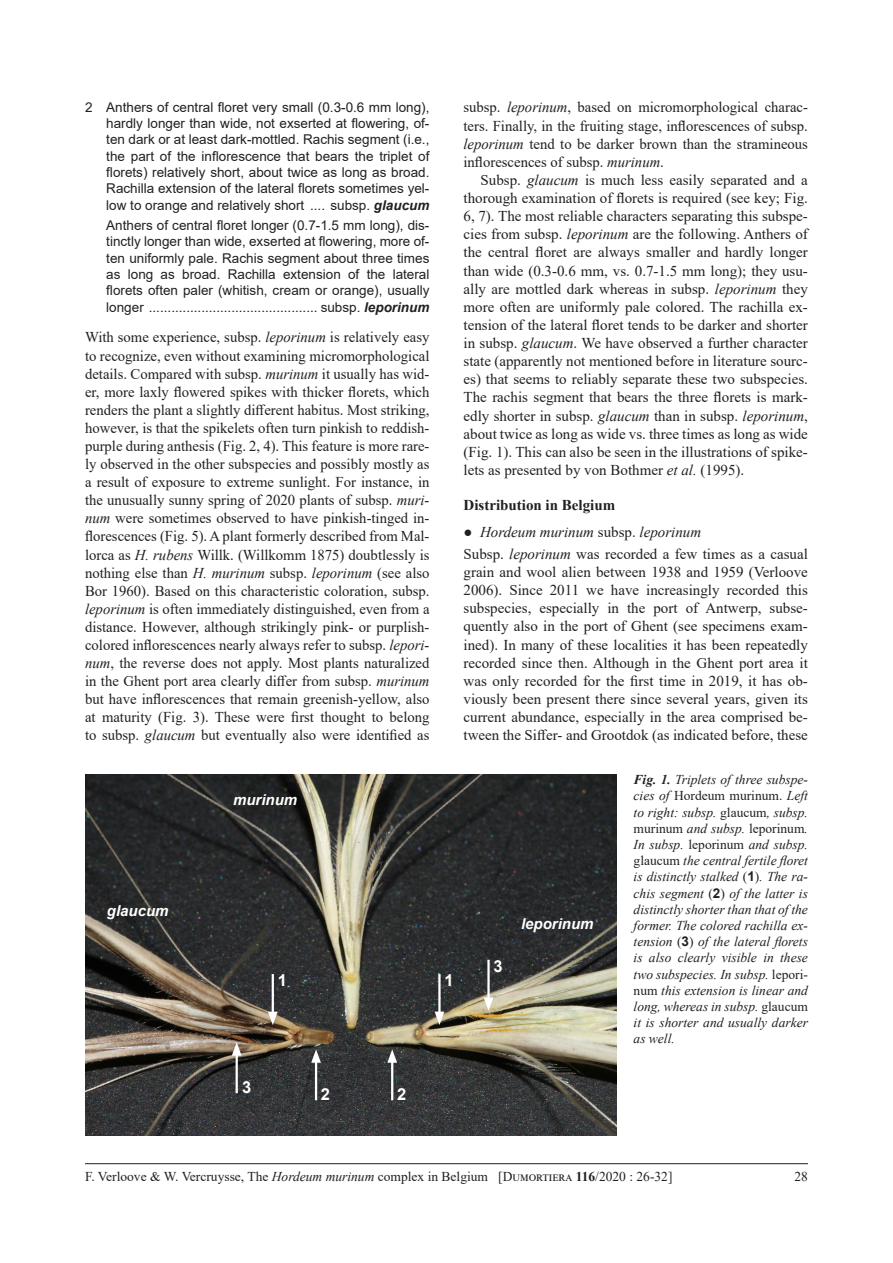
<style>
.page{position:relative;width:893px;height:1263px;background:#fff}
.page>*{position:absolute;margin:0;border:0;box-sizing:border-box;transform-origin:0 0}
.t1{font:700 16.5px "Arial";color:#fff}
.t2{font:15px/18.1px "Times New Roman";color:#231f20;text-align:justify}
.t3{font:italic 15px "Times New Roman";color:#231f20}
.t4{font:italic 700 15px "Arial";color:#fff}
.t5{font:700 15px "Times New Roman";color:#231f20}
.t6{font:13.5px/16.4px "Arial";color:#231f20;text-align:justify}
.t7{font:italic 13.5px/16.2px "Times New Roman";color:#231f20;text-align:justify}
.t8{font:13.5px "Times New Roman";color:#231f20}
.s1{font-weight:700;font-style:italic}
.s2{font-style:italic}
.s3{font-style:normal}
.s4{font-weight:700}
.s5{font-family:"Arial";font-weight:700;font-style:normal}
</style>
<div class="page">
<hr style="left:85px;top:1163px;width:723px;height:1px;background:#231f20">
<img style="left:85px;top:775px;width:532px;height:360px">
<hr style="left:236px;top:1051px;width:2px;height:42px;background:#fff">
<svg style="left:232px;top:1042px;width:10px;height:14px"></svg>
<hr style="left:272px;top:974px;width:2px;height:42px;background:#fff">
<svg style="left:268px;top:1011px;width:10px;height:14px"></svg>
<hr style="left:438px;top:974px;width:3px;height:42px;background:#fff">
<svg style="left:435px;top:1011px;width:9px;height:14px"></svg>
<hr style="left:391px;top:1058px;width:2px;height:42px;background:#fff">
<svg style="left:387px;top:1049px;width:10px;height:14px"></svg>
<hr style="left:315px;top:1058px;width:2px;height:42px;background:#fff">
<svg style="left:311px;top:1049px;width:10px;height:14px"></svg>
<hr style="left:487px;top:960px;width:3px;height:41px;background:#fff">
<svg style="left:484px;top:997px;width:9px;height:14px"></svg>
<p class="t6" style="left:106px;top:99px;width:325px;text-indent:-21px">2 Anthers of central floret very small (0.3-0.6 mm long), hardly longer than wide, not exserted at flowering, of&shy;ten dark or at least dark-mottled. Rachis segment (i.e., the part of the inflorescence that bears the triplet of florets) relatively short, about twice as long as broad.<br>Rachilla extension of the lateral florets sometimes yel&shy;low to orange and relatively short .... subsp. <span class="s1">glaucum</span></p>
<p class="t6" style="left:106px;top:217px;width:325px">Anthers of central floret longer (0.7-1.5 mm long), dis&shy;tinctly longer than wide, exserted at flowering, more of&shy;ten uniformly pale. Rachis segment about three times as long as broad. Rachilla extension of the lateral florets often paler (whitish, cream or orange), usually longer ............................................. subsp. <span class="s1">leporinum</span></p>
<p class="t2" style="left:85px;top:328px;width:346px">With some experience, subsp. <span class="s2">leporinum</span> is relatively easy to recognize, even without examining micromorphological details. Compared with subsp. <span class="s2">murinum</span> it usually has wid&shy;er, more laxly flowered spikes with thicker florets, which renders the plant a slightly different habitus. Most striking, however, is that the spikelets often turn pinkish to reddish&shy;purple during anthesis (Fig. 2, 4). This feature is more rare&shy;ly observed in the other subspecies and possibly mostly as a result of exposure to extreme sunlight. For instance, in the unusually sunny spring of 2020 plants of subsp. <span class="s2">muri&shy;num</span> were sometimes observed to have pinkish-tinged in&shy;florescences (Fig. 5). A plant formerly described from Mal&shy;lorca as <span class="s2">H. rubens</span> Willk. (Willkomm 1875) doubtlessly is nothing else than <span class="s2">H. murinum</span> subsp. <span class="s2">leporinum</span> (see also Bor 1960). Based on this characteristic coloration, subsp. <span class="s2">leporinum</span> is often immediately distinguished, even from a distance. However, although strikingly pink- or purplish&shy;colored inflorescences nearly always refer to subsp. <span class="s2">lepori&shy;num</span>, the reverse does not apply. Most plants naturalized in the Ghent port area clearly differ from subsp. <span class="s2">murinum </span>but have inflorescences that remain greenish-yellow, also at maturity (Fig. 3). These were first thought to belong to subsp. <span class="s2">glaucum</span> but eventually also were identified as</p>
<p class="t4" style="left:107px;top:900px;width:63px">glaucum</p>
<p class="t4" style="left:233px;top:790px;width:66px">murinum</p>
<p class="t1" style="left:278px;top:969px;width:11px">1</p>
<p class="t1" style="left:242px;top:1075px;width:11px">3</p>
<p class="t1" style="left:321px;top:1082px;width:11px">2</p>
<p class="t1" style="left:397px;top:1083px;width:11px">2</p>
<p class="t1" style="left:444px;top:969px;width:11px">1</p>
<p class="t2" style="left:463px;top:98px;width:346px">subsp. <span class="s2">leporinum</span>, based on micromorphological charac&shy;ters. Finally, in the fruiting stage, inflorescences of subsp. <span class="s2">leporinum</span> tend to be darker brown than the stramineous inflorescences of subsp. <span class="s2">murinum</span>.</p>
<p class="t2" style="left:463px;top:170px;width:346px;text-indent:17px">Subsp. <span class="s2">glaucum</span> is much less easily separated and a thorough examination of florets is required (see key; Fig.<br>6, 7). The most reliable characters separating this subspe&shy;cies from subsp. <span class="s2">leporinum</span> are the following. Anthers of the central floret are always smaller and hardly longer than wide (0.3-0.6 mm, vs. 0.7-1.5 mm long); they usu&shy;ally are mottled dark whereas in subsp. <span class="s2">leporinum</span> they more often are uniformly pale colored. The rachilla ex&shy;tension of the lateral floret tends to be darker and shorter in subsp. <span class="s2">glaucum</span>. We have observed a further character state (apparently not mentioned before in literature sourc&shy;es) that seems to reliably separate these two subspecies.<br>The rachis segment that bears the three florets is mark&shy;edly shorter in subsp. <span class="s2">glaucum</span> than in subsp. <span class="s2">leporinum</span>, about twice as long as wide vs. three times as long as wide (Fig. 1). This can also be seen in the illustrations of spike&shy;lets as presented by von Bothmer <span class="s2">et al.</span> (1995).</p>
<p class="t5" style="left:463px;top:494px;width:153px">Distribution in Belgium</p>
<p class="t3" style="left:463px;top:521px;width:239px">● Hordeum murinum <span class="s3">subsp.</span> leporinum</p>
<p class="t2" style="left:463px;top:544px;width:346px">Subsp. <span class="s2">leporinum</span> was recorded a few times as a casual grain and wool alien between 1938 and 1959 (Verloove 2006). Since 2011 we have increasingly recorded this subspecies, especially in the port of Antwerp, subse&shy;quently also in the port of Ghent (see specimens exam&shy;ined). In many of these localities it has been repeatedly recorded since then. Although in the Ghent port area it was only recorded for the first time in 2019, it has ob&shy;viously been present there since several years, given its current abundance, especially in the area comprised be&shy;tween the Siffer- and Grootdok (as indicated before, these</p>
<p class="t7" style="left:634px;top:771px;width:176px"><span class="s4">Fig. 1.</span> Triplets of three subspe&shy;cies of <span class="s3">Hordeum murinum.</span> Left to right: subsp. <span class="s3">glaucum</span>, subsp. <span class="s3">murinum</span> and subsp. <span class="s3">leporinum</span>.<br>In subsp. <span class="s3">leporinum</span> and subsp. <span class="s3">glaucum</span> the central fertile floret is distinctly stalked <span class="s3">(</span><span class="s5">1</span><span class="s3">)</span>. The ra&shy;chis segment <span class="s3">(</span><span class="s5">2</span><span class="s3">)</span> of the latter is distinctly shorter than that of the former. The colored rachilla ex&shy;tension <span class="s3">(</span><span class="s5">3</span><span class="s3">)</span> of the lateral florets is also clearly visible in these two subspecies. In subsp. <span class="s3">lepori&shy;num</span> this extension is linear and long, whereas in subsp. <span class="s3">glaucum </span>it is shorter and usually darker as well.</p>
<p class="t4" style="left:521px;top:914px;width:74px">leporinum</p>
<p class="t1" style="left:493px;top:954px;width:11px">3</p>
<p class="t8" style="left:85px;top:1167px;width:589px">F. Verloove &amp; W. Vercruysse, The <span class="s2">Hordeum murinum</span> complex in Belgium [Dumortiera <span class="s4">116</span>/2020 : 26-32]</p>
<p class="t8" style="left:794px;top:1167px;width:15px">28</p>
</div>
